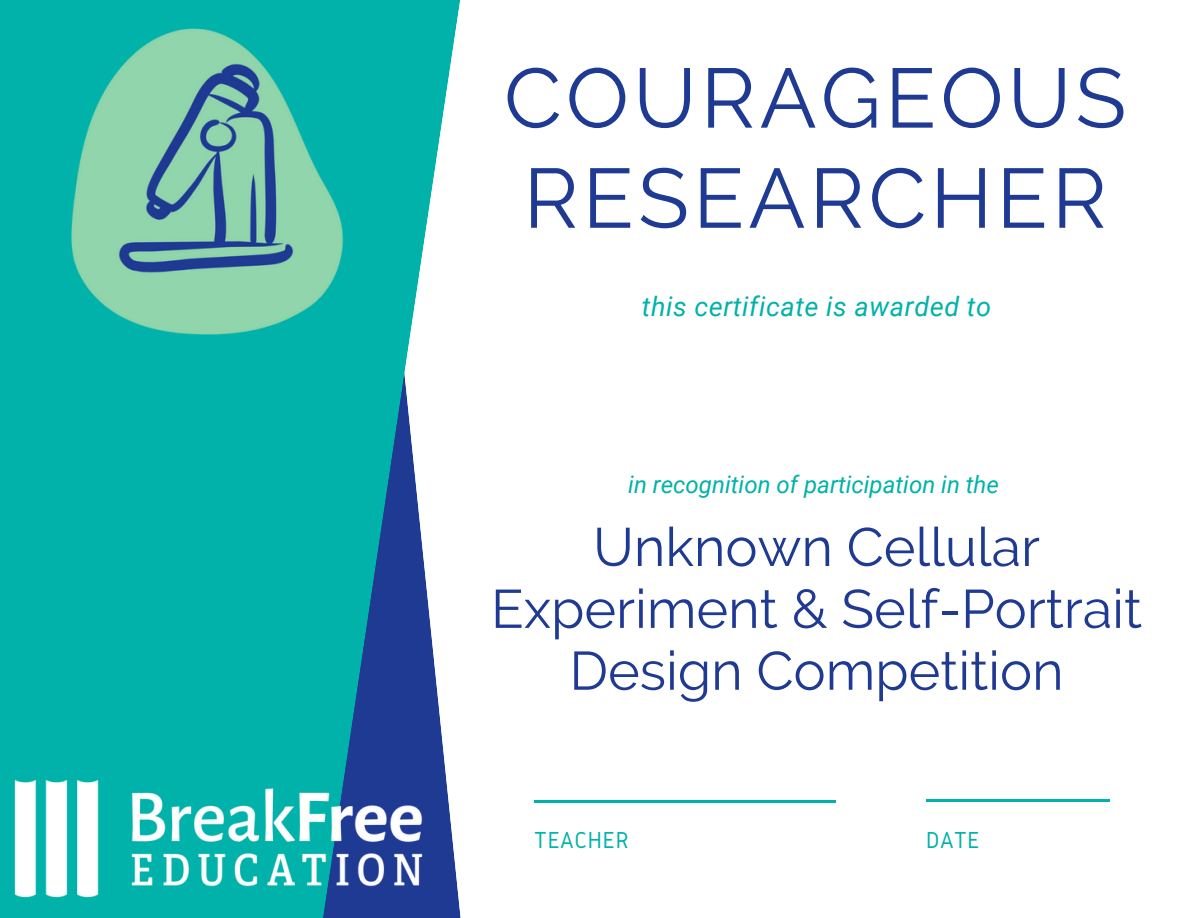
<style>
.page{position:relative;width:1188px;height:918px;background:#fff}
.page>*{position:absolute;margin:0;border:0;box-sizing:border-box;transform-origin:0 0}
.t1{font:84px/100.2px "Raleway";letter-spacing:.05em;color:#1f3a93}
.t2{font:54px/61.8px "Raleway";color:#1f3a93;text-align:center}
.t3{font:italic 27px "Roboto";letter-spacing:.02em;color:#00b2a9}
.t4{font:italic 24px "Roboto";color:#00b2a9}
.t5{font:24px "Gidole";letter-spacing:.03em;color:#00b2a9}
</style>
<div class="page">
<svg style="left:0;top:0;width:461px;height:918px;background:#1cadaf"></svg>
<hr style="left:534px;top:800px;width:302px;height:3px;background:#00b2a9">
<img style="left:13px;top:777px;width:411px;height:123px">
<hr style="left:926px;top:799px;width:184px;height:2px;background:#00b2a9">
<img style="left:31px;top:10px;width:337px;height:334px">
<p class="t1" style="left:504px;top:48px;width:624px">COURAGEOUS<br>RESEARCHER</p>
<p class="t3" style="left:642px;top:291px;width:351px">this certificate is awarded to</p>
<p class="t4" style="left:628px;top:471px;width:372px">in recognition of participation in the</p>
<p class="t2" style="left:491px;top:516px;width:653px">Unknown Cellular<br>Experiment &amp; Self-Portrait<br>Design Competition</p>
<p class="t5" style="left:534px;top:826px;width:96px">TEACHER</p>
<p class="t5" style="left:926px;top:826px;width:55px">DATE</p>
</div>
